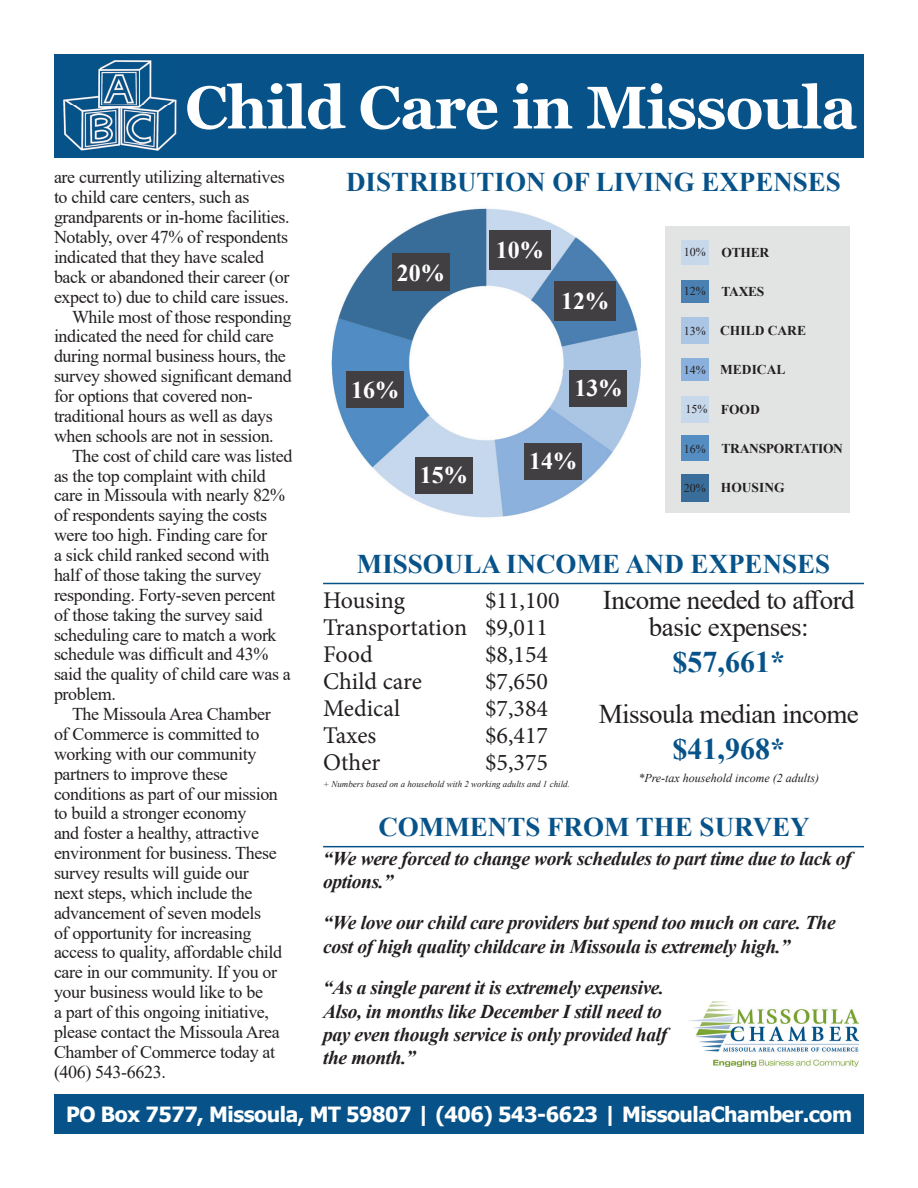
<style>
.page{position:relative;width:918px;height:1188px;background:#fff}
.page>*{position:absolute;margin:0;border:0;box-sizing:border-box;transform-origin:0 0}
.t1{font:700 60px "Georgia";letter-spacing:-.02em;color:#fff}
.t2{font:700 30px "Times New Roman";color:#075389}
.t3{font:700 27px "Times New Roman";color:#075389}
.t4{font:27px/27px "Times New Roman";letter-spacing:-.02em;color:#231f20;text-align:center}
.t5{font:24px/27px "Minion Pro";color:#231f20}
.t6{font:700 24px "Times New Roman";color:#fff}
.t7{font:700 21px "Tahoma";letter-spacing:-.02em;color:#fff}
.t8{font:italic 700 19.5px/23.4px "Times New Roman";letter-spacing:-.02em;color:#231f20}
.t9{font:18px "Times New Roman";letter-spacing:-.02em;color:#231f20}
.t10{font:700 13.5px "Times New Roman";color:#231f20}
.t11{font:700 13.5px "Times New Roman";letter-spacing:-.02em;color:#231f20}
.t12{font:italic 12px "Times New Roman";color:#231f20}
.t13{font:12px "Times New Roman";color:#231f20}
.t14{font:italic 9px "Times New Roman";color:#231f20}
</style>
<div class="page">
<div style="left:54px;top:1094px;width:810px;height:40px;background:#075389"></div>
<div style="left:54px;top:54px;width:810px;height:104px;background:#075389"></div>
<img style="left:63px;top:60px;width:114px;height:91px">
<img style="left:331px;top:208px;width:310px;height:310px">
<div style="left:555px;top:282px;width:61px;height:39px;background:#413f41"></div>
<div style="left:415px;top:457px;width:57px;height:37px;background:#413f41"></div>
<div style="left:570px;top:370px;width:57px;height:37px;background:#413f41"></div>
<div style="left:489px;top:231px;width:61px;height:39px;background:#413f41"></div>
<div style="left:346px;top:371px;width:58px;height:37px;background:#413f41"></div>
<div style="left:392px;top:254px;width:58px;height:37px;background:#413f41"></div>
<div style="left:524px;top:443px;width:58px;height:36px;background:#413f41"></div>
<div style="left:665px;top:227px;width:185px;height:286px;background:#e2e4e4"></div>
<div style="left:681px;top:240px;width:28px;height:24px;background:#c7d8eb"></div>
<div style="left:681px;top:280px;width:28px;height:23px;background:#4a80b2"></div>
<div style="left:681px;top:317px;width:28px;height:27px;background:#abc5e4"></div>
<div style="left:681px;top:396px;width:28px;height:27px;background:#c7d8eb"></div>
<div style="left:681px;top:436px;width:28px;height:25px;background:#538dc2"></div>
<div style="left:681px;top:474px;width:28px;height:27px;background:#396e9b"></div>
<div style="left:681px;top:358px;width:28px;height:23px;background:#8ab0dd"></div>
<hr style="left:323px;top:583px;width:541px;height:1px;background:#075389">
<hr style="left:323px;top:846px;width:541px;height:1px;background:#075389">
<img style="left:688px;top:1002px;width:171px;height:65px">
<h1 class="t1" style="left:185px;top:69px;width:673px">Child Care in Missoula</h1>
<p class="t9" style="left:54px;top:165px;width:232px">are currently utilizing alternatives</p>
<p class="t9" style="left:54px;top:185px;width:197px">to child care centers, such as</p>
<p class="t9" style="left:54px;top:205px;width:237px">grandparents or in-home facilities.</p>
<p class="t9" style="left:54px;top:224px;width:236px">Notably, over 47% of respondents</p>
<p class="t9" style="left:54px;top:244px;width:212px">indicated that they have scaled</p>
<p class="t9" style="left:54px;top:264px;width:237px">back or abandoned their career (or</p>
<p class="t9" style="left:54px;top:284px;width:236px">expect to) due to child care issues.</p>
<p class="t9" style="left:72px;top:304px;width:221px">While most of those responding</p>
<p class="t9" style="left:54px;top:324px;width:221px">indicated the need for child care</p>
<p class="t9" style="left:54px;top:344px;width:233px">during normal business hours, the</p>
<p class="t9" style="left:54px;top:363px;width:239px">survey showed significant demand</p>
<p class="t9" style="left:54px;top:383px;width:200px">for options that covered non-</p>
<p class="t9" style="left:54px;top:403px;width:220px">traditional hours as well as days</p>
<p class="t9" style="left:54px;top:423px;width:221px">when schools are not in session.</p>
<p class="t9" style="left:72px;top:443px;width:222px">The cost of child care was listed</p>
<p class="t9" style="left:54px;top:463px;width:213px">as the top complaint with child</p>
<p class="t9" style="left:54px;top:483px;width:233px">care in Missoula with nearly 82%</p>
<p class="t9" style="left:54px;top:503px;width:215px">of respondents saying the costs</p>
<p class="t9" style="left:54px;top:522px;width:215px">were too high. Finding care for</p>
<p class="t9" style="left:54px;top:542px;width:217px">a sick child ranked second with</p>
<p class="t9" style="left:54px;top:562px;width:209px">half of those taking the survey</p>
<p class="t9" style="left:54px;top:582px;width:223px">responding. Forty-seven percent</p>
<p class="t9" style="left:54px;top:602px;width:210px">of those taking the survey said</p>
<p class="t9" style="left:54px;top:622px;width:224px">scheduling care to match a work</p>
<p class="t9" style="left:54px;top:642px;width:216px">schedule was difficult and 43%</p>
<p class="t9" style="left:54px;top:662px;width:238px">said the quality of child care was a</p>
<p class="t9" style="left:54px;top:681px;width:63px">problem.</p>
<p class="t9" style="left:72px;top:701px;width:200px">The Missoula Area Chamber</p>
<p class="t9" style="left:54px;top:721px;width:207px">of Commerce is committed to</p>
<p class="t9" style="left:54px;top:741px;width:204px">working with our community</p>
<p class="t9" style="left:54px;top:761px;width:175px">partners to improve these</p>
<p class="t9" style="left:54px;top:781px;width:225px">conditions as part of our mission</p>
<p class="t9" style="left:54px;top:801px;width:194px">to build a stronger economy</p>
<p class="t9" style="left:54px;top:821px;width:207px">and foster a healthy, attractive</p>
<p class="t9" style="left:54px;top:840px;width:224px">environment for business. These</p>
<p class="t9" style="left:54px;top:860px;width:196px">survey results will guide our</p>
<p class="t9" style="left:54px;top:880px;width:200px">next steps, which include the</p>
<p class="t9" style="left:54px;top:900px;width:209px">advancement of seven models</p>
<p class="t9" style="left:54px;top:920px;width:199px">of opportunity for increasing</p>
<p class="t9" style="left:54px;top:940px;width:230px">access to quality, affordable child</p>
<p class="t9" style="left:54px;top:960px;width:225px">care in our community. If you or</p>
<p class="t9" style="left:54px;top:980px;width:211px">your business would like to be</p>
<p class="t9" style="left:54px;top:999px;width:217px">a part of this ongoing initiative,</p>
<p class="t9" style="left:54px;top:1019px;width:227px">please contact the Missoula Area</p>
<p class="t9" style="left:54px;top:1039px;width:223px">Chamber of Commerce today at</p>
<p class="t9" style="left:54px;top:1059px;width:113px">(406) 543-6623.</p>
<p class="t7" style="left:66px;top:1100px;width:787px">PO Box 7577, Missoula, MT 59807 | (406) 543-6623 | MissoulaChamber.com</p>
<h3 class="t3" style="left:346px;top:162px;width:496px">DISTRIBUTION OF LIVING EXPENSES</h3>
<h3 class="t6" style="left:496px;top:233px;width:49px">10%</h3>
<p class="t10" style="left:722px;top:242px;width:49px">OTHER</p>
<p class="t10" style="left:722px;top:282px;width:44px">TAXES</p>
<p class="t13" style="left:684px;top:244px;width:23px">10%</p>
<p class="t13" style="left:684px;top:283px;width:23px">12%</p>
<p class="t13" style="left:684px;top:322px;width:23px">13%</p>
<h3 class="t6" style="left:397px;top:255px;width:49px">20%</h3>
<h3 class="t6" style="left:561px;top:284px;width:49px">12%</h3>
<p class="t10" style="left:720px;top:321px;width:87px">CHILD CARE</p>
<p class="t10" style="left:720px;top:360px;width:67px">MEDICAL</p>
<p class="t13" style="left:684px;top:361px;width:23px">14%</p>
<h3 class="t6" style="left:574px;top:371px;width:49px">13%</h3>
<h3 class="t6" style="left:351px;top:372px;width:50px">16%</h3>
<p class="t10" style="left:721px;top:399px;width:41px">FOOD</p>
<p class="t13" style="left:685px;top:401px;width:23px">15%</p>
<p class="t13" style="left:684px;top:440px;width:23px">16%</p>
<p class="t13" style="left:684px;top:479px;width:23px">20%</p>
<p class="t11" style="left:722px;top:439px;width:123px">TRANSPORTATION</p>
<h3 class="t6" style="left:529px;top:444px;width:49px">14%</h3>
<h3 class="t6" style="left:420px;top:458px;width:49px">15%</h3>
<p class="t10" style="left:721px;top:478px;width:65px">HOUSING</p>
<h3 class="t3" style="left:357px;top:544px;width:475px">MISSOULA INCOME AND EXPENSES</h3>
<h3 class="t4" style="left:603px;top:586px;width:253px">Income needed to afford basic expenses:</h3>
<h2 class="t2" style="left:673px;top:640px;width:114px">$57,661*</h2>
<h3 class="t4" style="left:599px;top:699px;width:262px">Missoula median income</h3>
<h2 class="t2" style="left:673px;top:727px;width:114px">$41,968*</h2>
<p class="t12" style="left:638px;top:770px;width:182px">*Pre-tax household income (2 adults)</p>
<h3 class="t5" style="left:323px;top:587px;width:238px;text-indent:162px">$11,100<br>Transportation $9,011<br>Food</h3>
<h3 class="t5" style="left:323px;top:587px;width:83px">Housing</h3>
<h3 class="t5" style="left:485px;top:641px;width:65px">$8,154</h3>
<h3 class="t5" style="left:323px;top:668px;width:100px">Child care</h3>
<h3 class="t5" style="left:485px;top:668px;width:65px">$7,650</h3>
<h3 class="t5" style="left:323px;top:695px;width:79px">Medical</h3>
<h3 class="t5" style="left:485px;top:695px;width:65px">$7,384</h3>
<h3 class="t5" style="left:323px;top:722px;width:55px">Taxes</h3>
<h3 class="t5" style="left:485px;top:722px;width:65px">$6,417</h3>
<h3 class="t5" style="left:323px;top:749px;width:59px">Other</h3>
<h3 class="t5" style="left:485px;top:749px;width:65px">$5,375</h3>
<p class="t14" style="left:323px;top:778px;width:248px">+ Numbers based on a household with 2 working adults and 1 child.</p>
<h3 class="t3" style="left:378px;top:807px;width:433px">COMMENTS FROM THE SURVEY</h3>
<p class="t8" style="left:323px;top:846px;width:530px">“We were forced to change work schedules to part time due to lack of options.”</p>
<p class="t8" style="left:323px;top:911px;width:514px">“We love our child care providers but spend too much on care. The cost of high quality childcare in Missoula is extremely high.”</p>
<p class="t8" style="left:323px;top:975px;width:346px">“As a single parent it is extremely expensive.<br>Also, in months like December I still need to pay even though service is only provided half the month.”</p>
</div>
